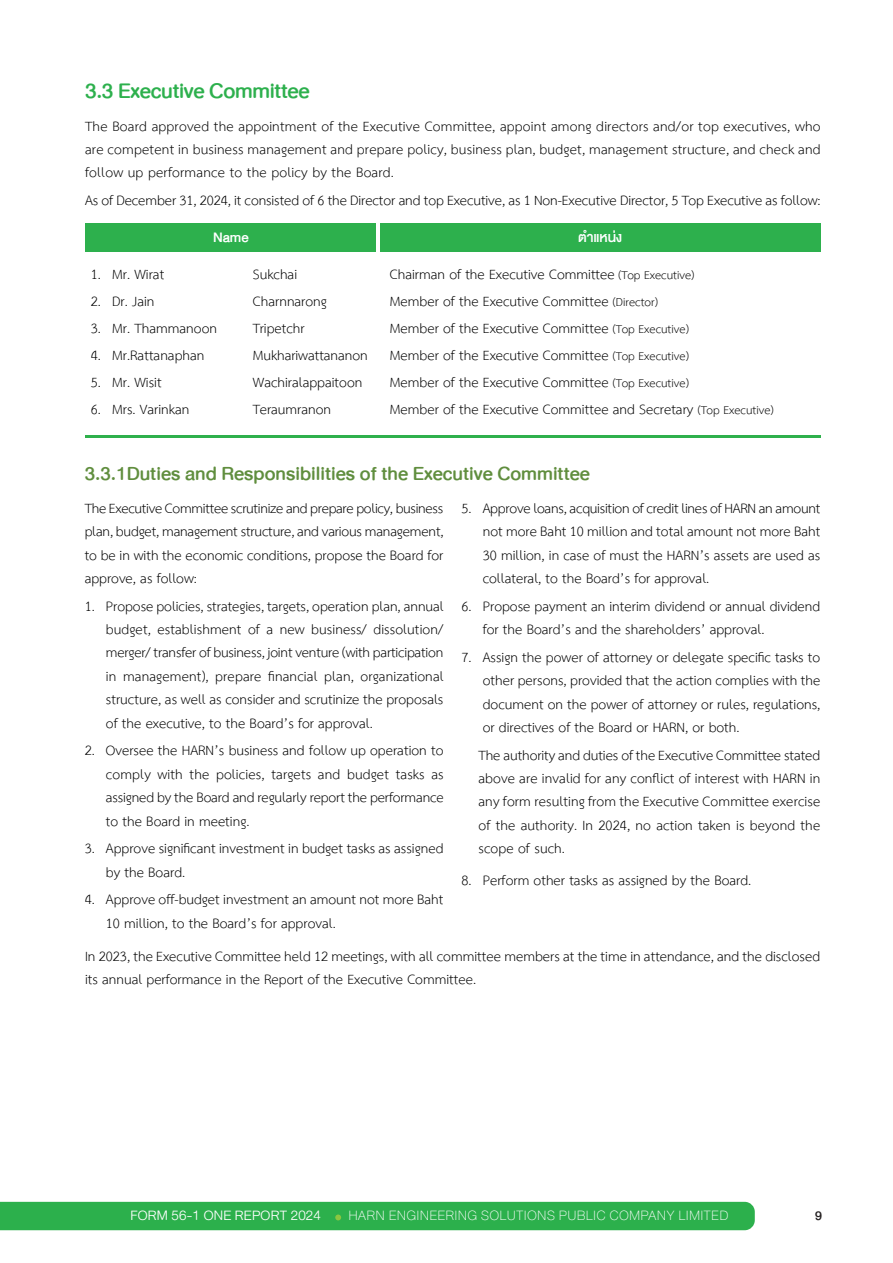
<style>
.page{position:relative;width:893px;height:1263px;background:#fff}
.page>*{position:absolute;margin:0;border:0;box-sizing:border-box;transform-origin:0 0}
.t1{font:500 30px "DB Helvethaica Mon X";letter-spacing:-.01em;color:#2db04d}
.t2{font:500 27px "DB Helvethaica Mon X";color:#608e3e}
.t3{font:19.5px/23.4px "TH Sarabun New";color:#000;text-align:justify}
.t4{font:100 19.5px "DB Heavent";letter-spacing:.01em;color:#fff}
.t5{font:300 19.5px "DB Heaventt";letter-spacing:.01em;color:#fff}
.t6{font:500 19.5px "DB Helvethaica X";letter-spacing:-.005em;color:#fff}
.t7{font:500 18px "DB Heavent";color:#231f20}
.s1{font-size:16.5px}
</style>
<div class="page">
<div style="left:0;top:1202px;width:755px;height:28px;background:#2cb04c"></div>
<div style="left:85px;top:223px;width:290px;height:29px;background:#2db04d"></div>
<div style="left:380px;top:223px;width:441px;height:29px;background:#2db04d"></div>
<hr style="left:85px;top:435px;width:735px;height:2px;background:#2eb04c">
<p class="t1" style="left:85px;top:74px;width:226px">3.3 Executive Committee</p>
<p class="t3" style="left:85px;top:115px;width:737px">The Board approved the appointment of the Executive Committee, appoint among directors and/or top executives, who are competent in business management and prepare policy, business plan, budget, management structure, and check and follow up performance to the policy by the Board.</p>
<p class="t3" style="left:85px;top:189px;width:737px">As of December 31, 2024, it consisted of 6 the Director and top Executive, as 1 Non-Executive Director, 5 Top Executive as follow:</p>
<p class="t6" style="left:213px;top:226px;width:37px">Name</p>
<p class="t6" style="left:578px;top:226px;width:45px">ตำแหน่่ง</p>
<p class="t3" style="left:91px;top:264px;width:75px">1. Mr. Wirat</p>
<p class="t3" style="left:253px;top:264px;width:46px">Sukchai</p>
<p class="t3" style="left:91px;top:291px;width:65px">2. Dr. Jain</p>
<p class="t3" style="left:253px;top:291px;width:76px">Charnnarong</p>
<p class="t3" style="left:91px;top:318px;width:128px">3. Mr. Thammanoon</p>
<p class="t3" style="left:253px;top:318px;width:53px">Tripetchr</p>
<p class="t3" style="left:91px;top:345px;width:115px">4. Mr.Rattanaphan</p>
<p class="t3" style="left:253px;top:345px;width:116px">Mukhariwattananon</p>
<p class="t3" style="left:91px;top:372px;width:72px">5. Mr. Wisit</p>
<p class="t3" style="left:253px;top:372px;width:111px">Wachiralappaitoon</p>
<p class="t3" style="left:91px;top:399px;width:100px">6. Mrs. Varinkan</p>
<p class="t3" style="left:253px;top:399px;width:80px">Teraumranon</p>
<p class="t3" style="left:390px;top:264px;width:306px">Chairman of the Executive Committee <span class="s1">(Top Executive)</span></p>
<p class="t3" style="left:390px;top:291px;width:269px">Member of the Executive Committee <span class="s1">(Director)</span></p>
<p class="t3" style="left:390px;top:318px;width:300px">Member of the Executive Committee <span class="s1">(Top Executive)</span></p>
<p class="t3" style="left:390px;top:345px;width:300px">Member of the Executive Committee <span class="s1">(Top Executive)</span></p>
<p class="t3" style="left:390px;top:372px;width:300px">Member of the Executive Committee <span class="s1">(Top Executive)</span></p>
<p class="t3" style="left:390px;top:399px;width:385px">Member of the Executive Committee and Secretary <span class="s1">(Top Executive)</span></p>
<p class="t2" style="left:85px;top:458px;width:507px">3.3.1Duties and Responsibilities of the Executive Committee</p>
<p class="t3" style="left:85px;top:497px;width:360px">The Executive Committee scrutinize and prepare policy, business plan, budget, management structure, and various management, to be in with the economic conditions, propose the Board for approve, as follow:</p>
<p class="t3" style="left:106px;top:595px;width:339px;text-indent:-21px">1. Propose policies, strategies, targets, operation plan, annual budget, establishment of a new business/ dissolution/ merger/ transfer of business, joint venture (with participation in management), prepare financial plan, organizational structure, as well as consider and scrutinize the proposals of the executive, to the Board’s for approval.</p>
<p class="t3" style="left:106px;top:739px;width:339px;text-indent:-21px">2. Oversee the HARN’s business and follow up operation to comply with the policies, targets and budget tasks as assigned by the Board and regularly report the performance to the Board in meeting.</p>
<p class="t3" style="left:106px;top:837px;width:339px;text-indent:-21px">3. Approve significant investment in budget tasks as assigned by the Board.</p>
<p class="t3" style="left:106px;top:888px;width:339px;text-indent:-21px">4. Approve off-budget investment an amount not more Baht<br>10 million, to the Board’s for approval.</p>
<p class="t3" style="left:483px;top:497px;width:339px;text-indent:-21px">5. Approve loans, acquisition of credit lines of HARN an amount not more Baht 10 million and total amount not more Baht 30 million, in case of must the HARN’s assets are used as collateral, to the Board’s for approval.</p>
<p class="t3" style="left:483px;top:595px;width:339px;text-indent:-21px">6. Propose payment an interim dividend or annual dividend for the Board’s and the shareholders’ approval.</p>
<p class="t3" style="left:483px;top:646px;width:339px;text-indent:-21px">7. Assign the power of attorney or delegate specific tasks to other persons, provided that the action complies with the document on the power of attorney or rules, regulations, or directives of the Board or HARN, or both.</p>
<p class="t3" style="left:478px;top:744px;width:343px">The authority and duties of the Executive Committee stated above are invalid for any conflict of interest with HARN in any form resulting from the Executive Committee exercise of the authority. In 2024, no action taken is beyond the scope of such.</p>
<p class="t3" style="left:461px;top:869px;width:291px">8. Perform other tasks as assigned by the Board.</p>
<p class="t3" style="left:85px;top:945px;width:737px">In 2023, the Executive Committee held 12 meetings, with all committee members at the time in attendance, and the disclosed its annual performance in the Report of the Executive Committee.</p>
<p class="t5" style="left:130px;top:1205px;width:192px">FORM 56-1 ONE REPORT 2024</p>
<p class="t4" style="left:348px;top:1205px;width:382px">HARN ENGINEERING SOLUTIONS PUBLIC COMPANY LIMITED</p>
<p class="t7" style="left:815px;top:1205px;width:8px">9</p>
</div>
